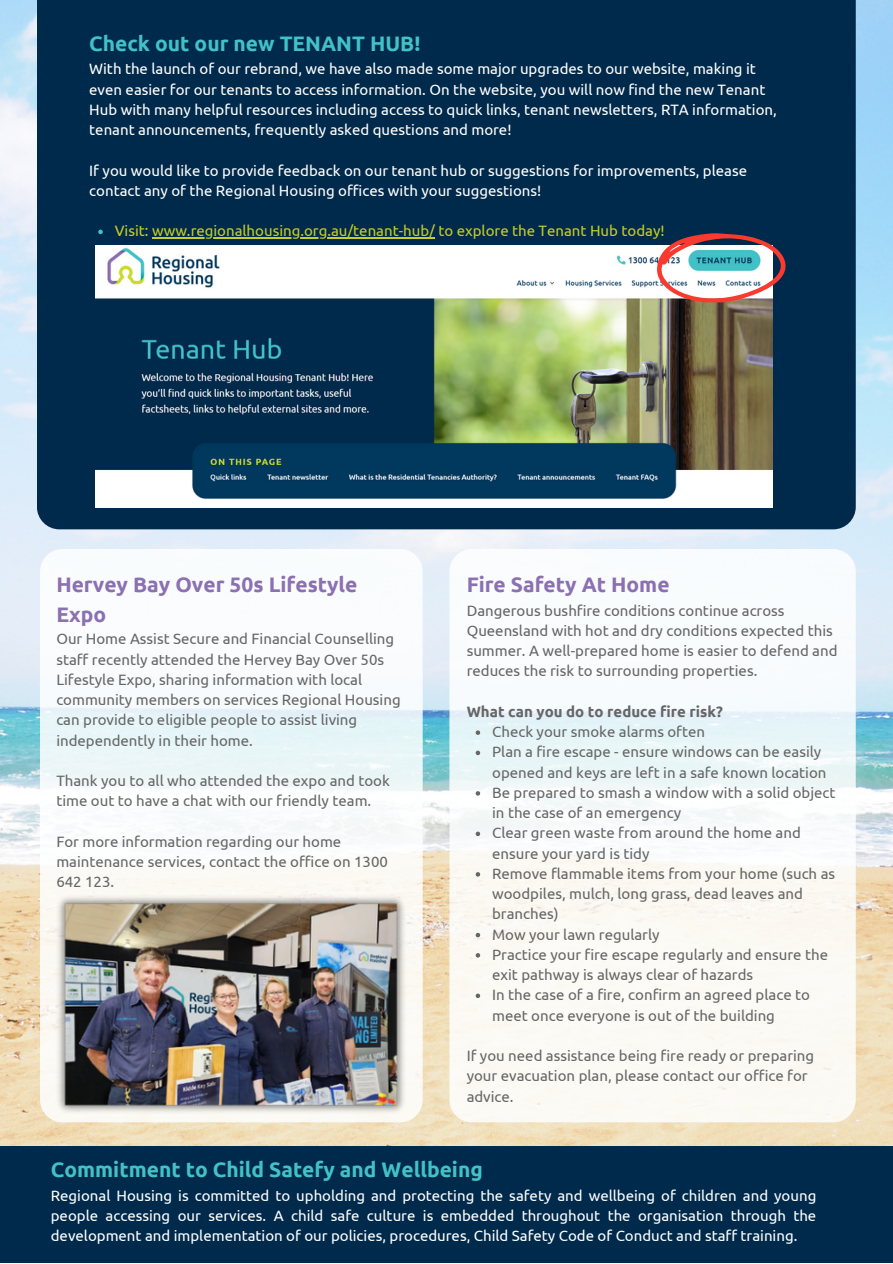
<style>
.page{position:relative;width:893px;height:1264px;background:#fff}
.page>*{position:absolute;margin:0;border:0;box-sizing:border-box;transform-origin:0 0}
.t1{font:700 21px "Ubuntu";color:#42c1c7}
.t2{font:700 21px/29.2px "Ubuntu";color:#8b70b2}
.t3{font:15px/20.2px "Ubuntu";color:#666}
.t4{font:15px/20.2px "Ubuntu";color:#fff}
.t5{font:15px "Ubuntu";color:#c6ce23}
.t6{font:700 15px "Ubuntu";color:#666}
</style>
<div class="page">
<img style="left:0;top:0;width:892px;height:1146px">
<div style="left:37px;top:0;width:818px;height:529px;background:#002a4b"></div>
<img style="left:95px;top:246px;width:677px;height:262px">
<svg style="left:449px;top:549px;width:406px;height:573px"></svg>
<svg style="left:40px;top:549px;width:382px;height:573px"></svg>
<img style="left:44px;top:891px;width:374px;height:226px">
<svg style="left:655px;top:233px;width:132px;height:69px"></svg>
<div style="left:0;top:1146px;width:892px;height:116px;background:#002a4b"></div>
<svg style="left:98px;top:230px;width:5px;height:4px"></svg>
<hr style="left:152px;top:237px;width:283px;height:2px;background:#c6ce23">
<svg style="left:475px;top:730px;width:5px;height:5px"></svg>
<svg style="left:475px;top:750px;width:5px;height:5px"></svg>
<svg style="left:475px;top:791px;width:5px;height:4px"></svg>
<svg style="left:475px;top:831px;width:5px;height:5px"></svg>
<svg style="left:475px;top:872px;width:5px;height:4px"></svg>
<svg style="left:475px;top:932px;width:5px;height:5px"></svg>
<svg style="left:475px;top:953px;width:5px;height:4px"></svg>
<svg style="left:475px;top:993px;width:5px;height:5px"></svg>
<p class="t1" style="left:89px;top:31px;width:332px">Check out our new TENANT HUB!</p>
<p class="t4" style="left:89px;top:59px;width:689px">With the launch of our rebrand, we have also made some major upgrades to our website, making it even easier for our tenants to access information. On the website, you will now find the new Tenant Hub with many helpful resources including access to quick links, tenant newsletters, RTA information, tenant announcements, frequently asked questions and more!</p>
<p class="t4" style="left:89px;top:160px;width:659px">If you would like to provide feedback on our tenant hub or suggestions for improvements, please contact any of the Regional Housing offices with your suggestions!</p>
<p class="t5" style="left:115px;top:222px;width:551px">Visit: www.regionalhousing.org.au/tenant-hub/ to explore the Tenant Hub today!</p>
<p class="t2" style="left:56px;top:570px;width:303px">Hervey Bay Over 50s Lifestyle<br>Expo</p>
<p class="t3" style="left:56px;top:628px;width:346px">Our Home Assist Secure and Financial Counselling staff recently attended the Hervey Bay Over 50s Lifestyle Expo, sharing information with local community members on services Regional Housing can provide to eligible people to assist living independently in their home.</p>
<p class="t3" style="left:56px;top:770px;width:335px">Thank you to all who attended the expo and took time out to have a chat with our friendly team.</p>
<p class="t3" style="left:56px;top:831px;width:333px">For more information regarding our home maintenance services, contact the office on 1300<br>642 123.</p>
<p class="t2" style="left:466px;top:570px;width:204px">Fire Safety At Home</p>
<p class="t3" style="left:466px;top:600px;width:372px">Dangerous bushfire conditions continue across Queensland with hot and dry conditions expected this summer. A well-prepared home is easier to defend and reduces the risk to surrounding properties.</p>
<p class="t6" style="left:466px;top:703px;width:258px">What can you do to reduce fire risk?</p>
<p class="t3" style="left:492px;top:721px;width:214px">Check your smoke alarms often</p>
<p class="t3" style="left:492px;top:741px;width:336px">Plan a fire escape - ensure windows can be easily opened and keys are left in a safe known location</p>
<p class="t3" style="left:492px;top:782px;width:345px">Be prepared to smash a window with a solid object in the case of an emergency</p>
<p class="t3" style="left:492px;top:822px;width:310px">Clear green waste from around the home and ensure your yard is tidy</p>
<p class="t3" style="left:492px;top:863px;width:344px">Remove flammable items from your home (such as woodpiles, mulch, long grass, dead leaves and branches)</p>
<p class="t3" style="left:492px;top:923px;width:169px">Mow your lawn regularly</p>
<p class="t3" style="left:492px;top:944px;width:337px">Practice your fire escape regularly and ensure the exit pathway is always clear of hazards</p>
<p class="t3" style="left:492px;top:984px;width:319px">In the case of a fire, confirm an agreed place to meet once everyone is out of the building</p>
<p class="t3" style="left:466px;top:1045px;width:349px">If you need assistance being fire ready or preparing your evacuation plan, please contact our office for advice.</p>
<p class="t1" style="left:51px;top:1157px;width:433px">Commitment to Child Satefy and Wellbeing</p>
<p class="t4" style="left:51px;top:1184px;width:767px;text-align:justify">Regional Housing is committed to upholding and protecting the safety and wellbeing of children and young people accessing our services. A child safe culture is embedded throughout the organisation through the development and implementation of our policies, procedures, Child Safety Code of Conduct and staff training.</p>
</div>
